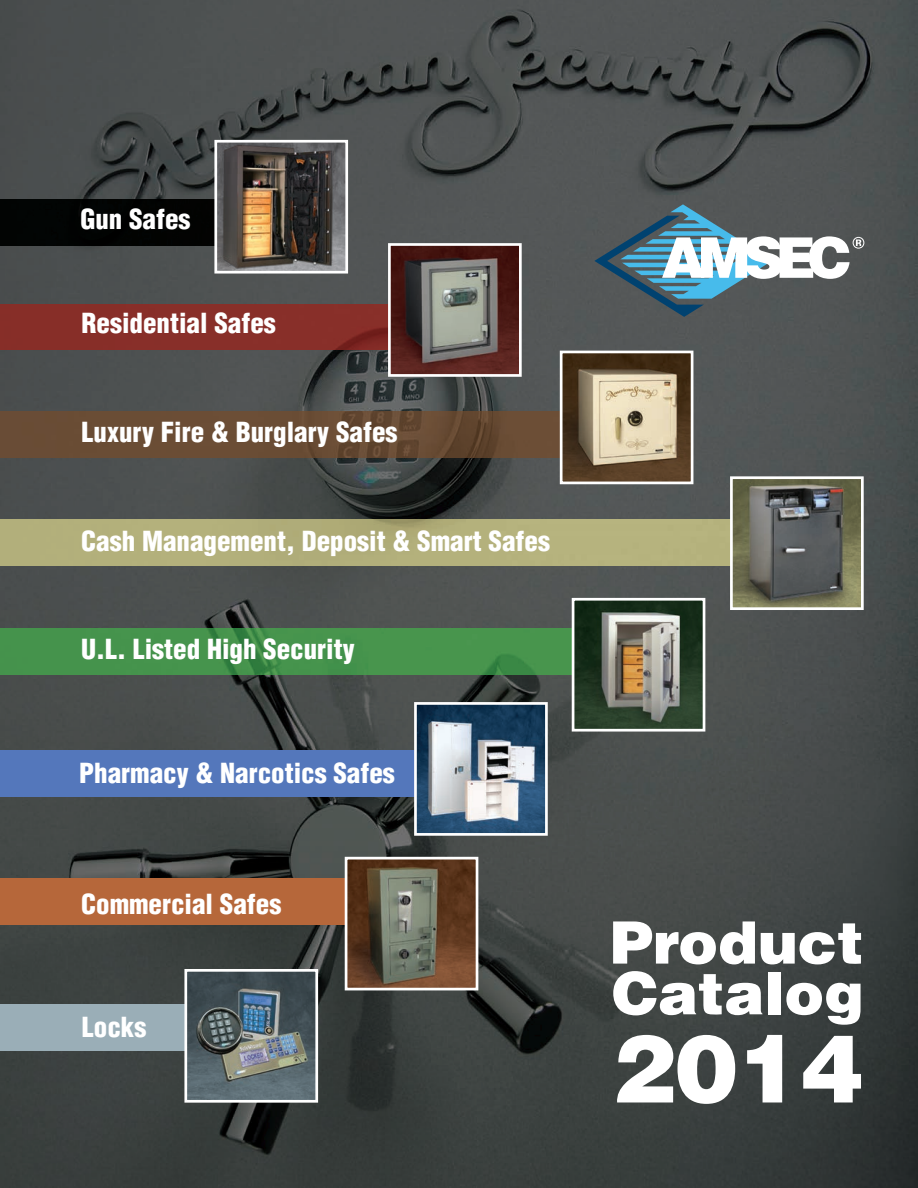
<style>
.page{position:relative;width:918px;height:1188px;background:#fff}
.page>*{position:absolute;margin:0;border:0;box-sizing:border-box;transform-origin:0 0}
.t1{font:900 94.5px "Helvetica";color:#fff}
.t2{font:900 58.5px/50.7px "Helvetica";color:#fff}
.t3{font:900 condensed 27px "Helvetica";color:#fff}
</style>
<div class="page">
<img style="left:0;top:0;width:918px;height:1188px">
<div style="left:0;top:304px;width:388px;height:46px;background:#882f29"></div>
<img style="left:392px;top:247px;width:126px;height:126px">
<div style="left:388px;top:243px;width:134px;height:134px;border:3px solid #fff"></div>
<img style="left:0;top:412px;width:560px;height:46px">
<img style="left:564px;top:355px;width:125px;height:125px">
<div style="left:560px;top:351px;width:133px;height:133px;border:3px solid #fff"></div>
<div style="left:0;top:520px;width:730px;height:46px;background:#b3b07b"></div>
<img style="left:734px;top:480px;width:126px;height:126px">
<div style="left:730px;top:476px;width:134px;height:134px;border:3px solid #fff"></div>
<div style="left:0;top:879px;width:345px;height:46px;background:#b6673a"></div>
<img style="left:349px;top:861px;width:125px;height:125px">
<div style="left:345px;top:857px;width:133px;height:133px;border:3px solid #fff"></div>
<div style="left:0;top:199px;width:214px;height:46px;background:#020302"></div>
<img style="left:218px;top:144px;width:126px;height:126px">
<div style="left:214px;top:140px;width:134px;height:134px;border:3px solid #fff"></div>
<div style="left:0;top:1004px;width:184px;height:46px;background:#9aaeb7"></div>
<img style="left:188px;top:973px;width:126px;height:126px">
<div style="left:184px;top:969px;width:134px;height:134px;border:3px solid #fff"></div>
<img style="left:0;top:629px;width:572px;height:46px">
<img style="left:576px;top:602px;width:125px;height:126px">
<div style="left:572px;top:598px;width:133px;height:134px;border:3px solid #fff"></div>
<svg style="left:594px;top:204px;width:270px;height:113px"></svg>
<div style="left:0;top:751px;width:414px;height:46px;background:#5477bb"></div>
<img style="left:418px;top:706px;width:126px;height:126px">
<div style="left:414px;top:702px;width:134px;height:134px;border:3px solid #fff"></div>
<p class="t3" style="left:80px;top:202px;width:112px">Gun Safes</p>
<p class="t3" style="left:82px;top:307px;width:196px">Residential Safes</p>
<p class="t3" style="left:82px;top:416px;width:317px">Luxury Fire &amp; Burglary Safes</p>
<p class="t3" style="left:81px;top:524px;width:470px">Cash Management, Deposit &amp; Smart Safes</p>
<p class="t3" style="left:81px;top:632px;width:275px">U.L. Listed High Security</p>
<p class="t3" style="left:79px;top:756px;width:317px">Pharmacy &amp; Narcotics Safes</p>
<p class="t3" style="left:81px;top:887px;width:202px">Commercial Safes</p>
<p class="t3" style="left:82px;top:1010px;width:66px">Locks</p>
<h2 class="t2" style="left:610px;top:915px;width:256px">Product<br>Catalog</h2>
<h1 class="t1" style="left:612px;top:1007px;width:254px">2014</h1>
</div>
